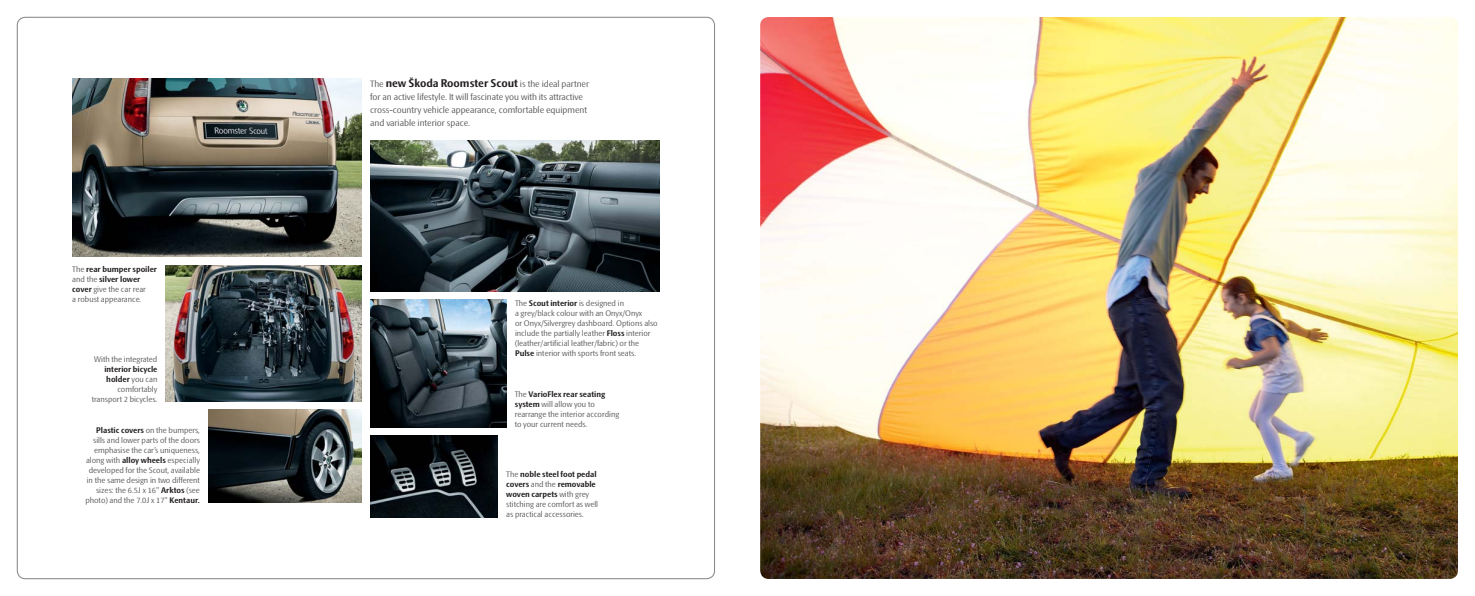
<style>
.page{position:relative;width:1475px;height:596px;background:#fff}
.page>*{position:absolute;margin:0;border:0;box-sizing:border-box;transform-origin:0 0}
.t1{font:700 11px "Skoda Sans Pro";color:#231f20}
.t2{font:9px/13px "Skoda Sans Pro";color:#58595b}
.t3{font:8px/10px "Skoda Sans Pro";color:#58595b}
.s1{font-weight:700;color:#231f20}
.s2{font-weight:400;font-size:9px;color:#58595b}
</style>
<div class="page">
<img style="left:760px;top:17px;width:697px;height:561px;border-radius:9px">
<img style="left:72px;top:79px;width:289px;height:178px">
<img style="left:166px;top:265px;width:195px;height:136px">
<img style="left:208px;top:409px;width:153px;height:93px">
<img style="left:370px;top:299px;width:136px;height:128px">
<img style="left:370px;top:435px;width:127px;height:81px">
<img style="left:370px;top:141px;width:289px;height:150px">
<p class="t3" style="left:72px;top:265px;width:86px">The <span class="s1">rear bumper spoiler </span>and the <span class="s1">silver lower cover</span> give the car rear<br>a robust appearance.</p>
<p class="t3" style="left:94px;top:354px;width:65px">With the integrated</p>
<p class="t3" style="left:92px;top:364px;width:67px;text-align:right"><span class="s1">interior bicycle holder</span> you can comfortably transport 2 bicycles.</p>
<p class="t3" style="left:85px;top:425px;width:116px;text-align:right"><span class="s1">Plastic covers</span> on the bumpers, sills and lower parts of the doors emphasise the car’s uniqueness, along with <span class="s1">alloy wheels</span> especially developed for the Scout, available in the same design in two different sizes: the 6.5J x 16" <span class="s1">Arktos</span> (see photo) and the 7.0J x 17" <span class="s1">Kentaur.</span></p>
<h1 class="t1" style="left:370px;top:79px;width:220px"><span class="s2">The</span> new Škoda Roomster Scout <span class="s2">is the ideal partner</span></h1>
<p class="t2" style="left:370px;top:91px;width:218px">for an active lifestyle. It will fascinate you with its attractive cross-country vehicle appearance, comfortable equipment and variable interior space.</p>
<p class="t3" style="left:515px;top:298px;width:144px">The <span class="s1">Scout interior</span> is designed in<br>a grey/black colour with an Onyx/Onyx<br>or Onyx/Silvergrey dashboard. Options also include the partially leather <span class="s1">Floss</span> interior (leather/artificial leather/fabric) or the <span class="s1">Pulse</span> interior with sports front seats.</p>
<p class="t3" style="left:514px;top:390px;width:106px">The <span class="s1">VarioFlex rear seating system</span> will allow you to rearrange the interior according to your current needs.</p>
<p class="t3" style="left:506px;top:470px;width:93px">The <span class="s1">noble steel foot pedal covers</span> and the <span class="s1">removable woven carpets</span> with grey stitching are comfort as well as practical accessories.</p>
</div>
